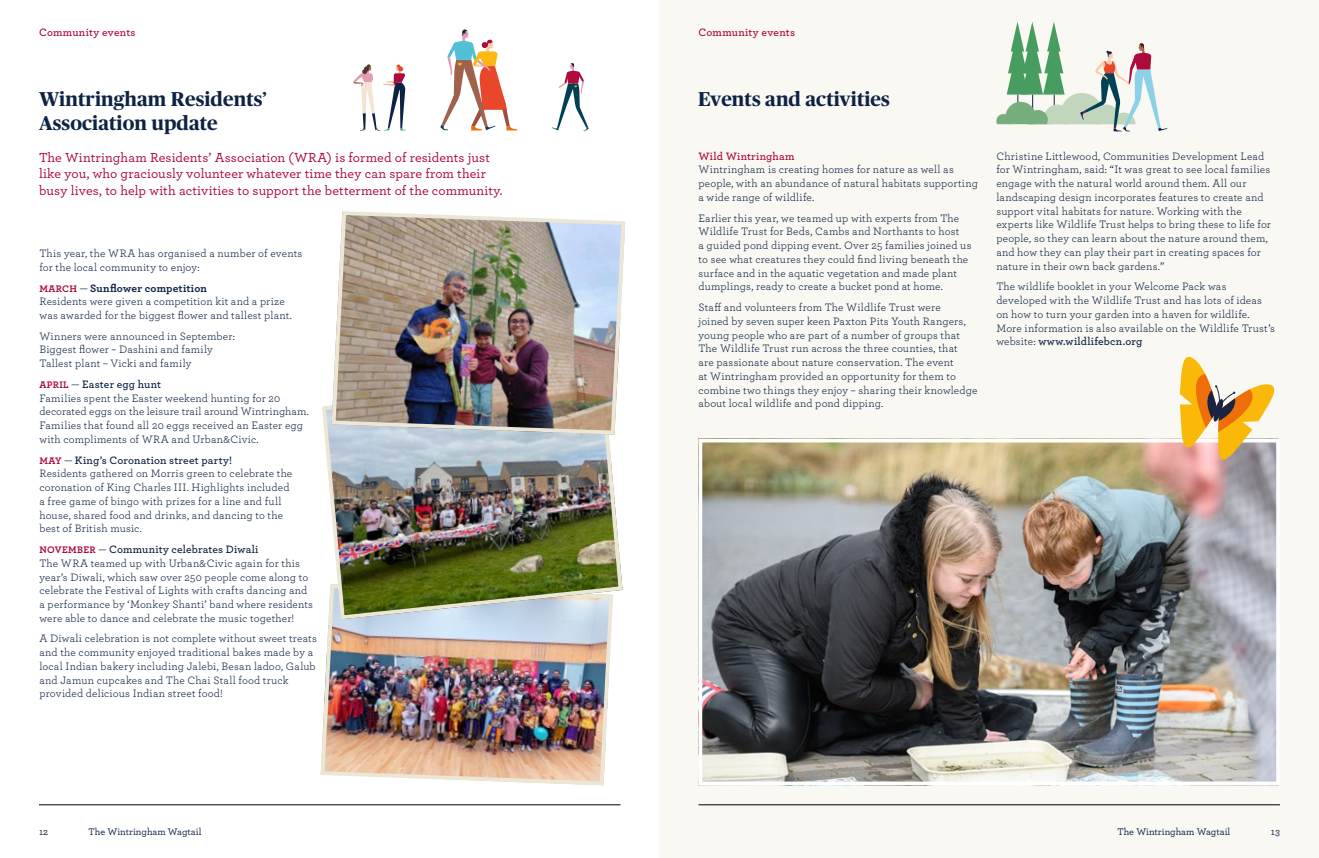
<style>
.page{position:relative;width:1319px;height:858px;background:#fff}
.page>*{position:absolute;margin:0;border:0;box-sizing:border-box;transform-origin:0 0}
.t1{font:700 20px/24px "Publico Headline";letter-spacing:.005em;color:#0e2244}
.t2{font:500 13.75px/16.5px "Archer";letter-spacing:.005em;color:#ae0a3b}
.t3{font:11.25px/13.8px "Archer";letter-spacing:.015em;color:#0e2244}
.t4{font:600 11.25px "Archer";letter-spacing:.02em;color:#ae0a3b}
.t5{font:500 10px "Archer";color:#0e2244}
.s1{font-weight:700;font-size:10px;color:#ae0a3b}
.s2{font-weight:700}
.s3{font-weight:600}
</style>
<div class="page">
<div style="left:659px;top:0;width:659px;height:857px;background:#f9f8f3"></div>
<hr style="left:698px;top:804px;width:581px;height:1px;background:#000">
<hr style="left:39px;top:804px;width:581px;height:1px;background:#000">
<img style="left:703px;top:443px;width:571px;height:337px">
<div style="left:698px;top:438px;width:581px;height:347px;border:4px solid #fff"></div>
<svg style="left:1179px;top:356px;width:100px;height:112px"></svg>
<img style="left:320px;top:621px;width:288px;height:159px">
<div style="left:321px;top:584px;width:292px;height:201px;border:4px solid #ebe6d6;border-radius:10px"></div>
<img style="left:321px;top:405px;width:302px;height:216px">
<svg style="left:440px;top:30px;width:77px;height:100px"></svg>
<svg style="left:353px;top:65px;width:53px;height:65px"></svg>
<svg style="left:552px;top:63px;width:36px;height:67px"></svg>
<svg style="left:996px;top:22px;width:170px;height:109px"></svg>
<img style="left:331px;top:216px;width:292px;height:218px">
<div style="left:332px;top:211px;width:293px;height:223px;border:4px solid #ebe6d6;border-radius:10px"></div>
<p class="t4" style="left:39px;top:23px;width:98px">Community events</p>
<p class="t4" style="left:698px;top:23px;width:98px">Community events</p>
<h1 class="t1" style="left:39px;top:86px;width:229px">Wintringham Residents’<br>Association update</h1>
<p class="t2" style="left:39px;top:148px;width:465px">The Wintringham Residents’ Association (WRA) is formed of residents just like you, who graciously volunteer whatever time they can spare from their busy lives, to help with activities to support the betterment of the community.</p>
<p class="t3" style="left:39px;top:246px;width:264px">This year, the WRA has organised a number of events for the local community to enjoy:</p>
<p class="t3" style="left:39px;top:280px;width:254px"><span class="s1">MARCH</span> — <span class="s2">Sunflower competition<br></span>Residents were given a competition kit and a prize was awarded for the biggest flower and tallest plant.</p>
<p class="t3" style="left:39px;top:328px;width:197px">Winners were announced in September:<br>Biggest flower – Dashini and family<br>Tallest plant – Vicki and family</p>
<p class="t3" style="left:39px;top:377px;width:271px"><span class="s1">APRIL</span> — <span class="s3">Easter egg hunt<br></span>Families spent the Easter weekend hunting for 20 decorated eggs on the leisure trail around Wintringham.<br>Families that found all 20 eggs received an Easter egg with compliments of WRA and Urban&amp;Civic.</p>
<p class="t3" style="left:39px;top:452px;width:254px"><span class="s1">MAY</span> — <span class="s3">King’s Coronation street party!<br></span>Residents gathered on Morris green to celebrate the coronation of King Charles III. Highlights included a free game of bingo with prizes for a line and full house, shared food and drinks, and dancing to the best of British music.</p>
<p class="t3" style="left:39px;top:542px;width:275px"><span class="s1">NOVEMBER</span> — <span class="s3">Community celebrates Diwali<br></span>The WRA teamed up with Urban&amp;Civic again for this year’s Diwali, which saw over 250 people come along to celebrate the Festival of Lights with crafts dancing and a performance by ‘Monkey Shanti’ band where residents were able to dance and celebrate the music together!</p>
<p class="t3" style="left:39px;top:631px;width:279px">A Diwali celebration is not complete without sweet treats and the community enjoyed traditional bakes made by a local Indian bakery including Jalebi, Besan ladoo, Galub and Jamun cupcakes and The Chai Stall food truck provided delicious Indian street food!</p>
<h1 class="t1" style="left:698px;top:86px;width:193px">Events and activities</h1>
<p class="t4" style="left:698px;top:147px;width:97px">Wild Wintringham</p>
<p class="t3" style="left:698px;top:162px;width:281px">Wintringham is creating homes for nature as well as people, with an abundance of natural habitats supporting a wide range of wildlife.</p>
<p class="t3" style="left:698px;top:210px;width:274px">Earlier this year, we teamed up with experts from The Wildlife Trust for Beds, Cambs and Northants to host<br>a guided pond dipping event. Over 25 families joined us to see what creatures they could find living beneath the surface and in the aquatic vegetation and made plant dumplings, ready to create a bucket pond at home.</p>
<p class="t3" style="left:698px;top:300px;width:280px">Staff and volunteers from The Wildlife Trust were<br>joined by seven super keen Paxton Pits Youth Rangers, young people who are part of a number of groups that The Wildlife Trust run across the three counties, that<br>are passionate about nature conservation. The event<br>at Wintringham provided an opportunity for them to combine two things they enjoy – sharing their knowledge about local wildlife and pond dipping.</p>
<p class="t3" style="left:996px;top:148px;width:276px">Christine Littlewood, Communities Development Lead for Wintringham, said: “It was great to see local families engage with the natural world around them. All our landscaping design incorporates features to create and support vital habitats for nature. Working with the experts like Wildlife Trust helps to bring these to life for people, so they can learn about the nature around them, and how they can play their part in creating spaces for nature in their own back gardens.”</p>
<p class="t3" style="left:996px;top:279px;width:280px">The wildlife booklet in your Welcome Pack was developed with the Wildlife Trust and has lots of ideas on how to turn your garden into a haven for wildlife.<br>More information is also available on the Wildlife Trust’s website: <span class="s3">www.wildlifebcn.org</span></p>
<p class="t5" style="left:39px;top:824px;width:11px">12</p>
<p class="t5" style="left:89px;top:824px;width:114px">The Wintringham Wagtail</p>
<p class="t5" style="left:1117px;top:824px;width:114px">The Wintringham Wagtail</p>
<p class="t5" style="left:1270px;top:824px;width:11px">13</p>
</div>
